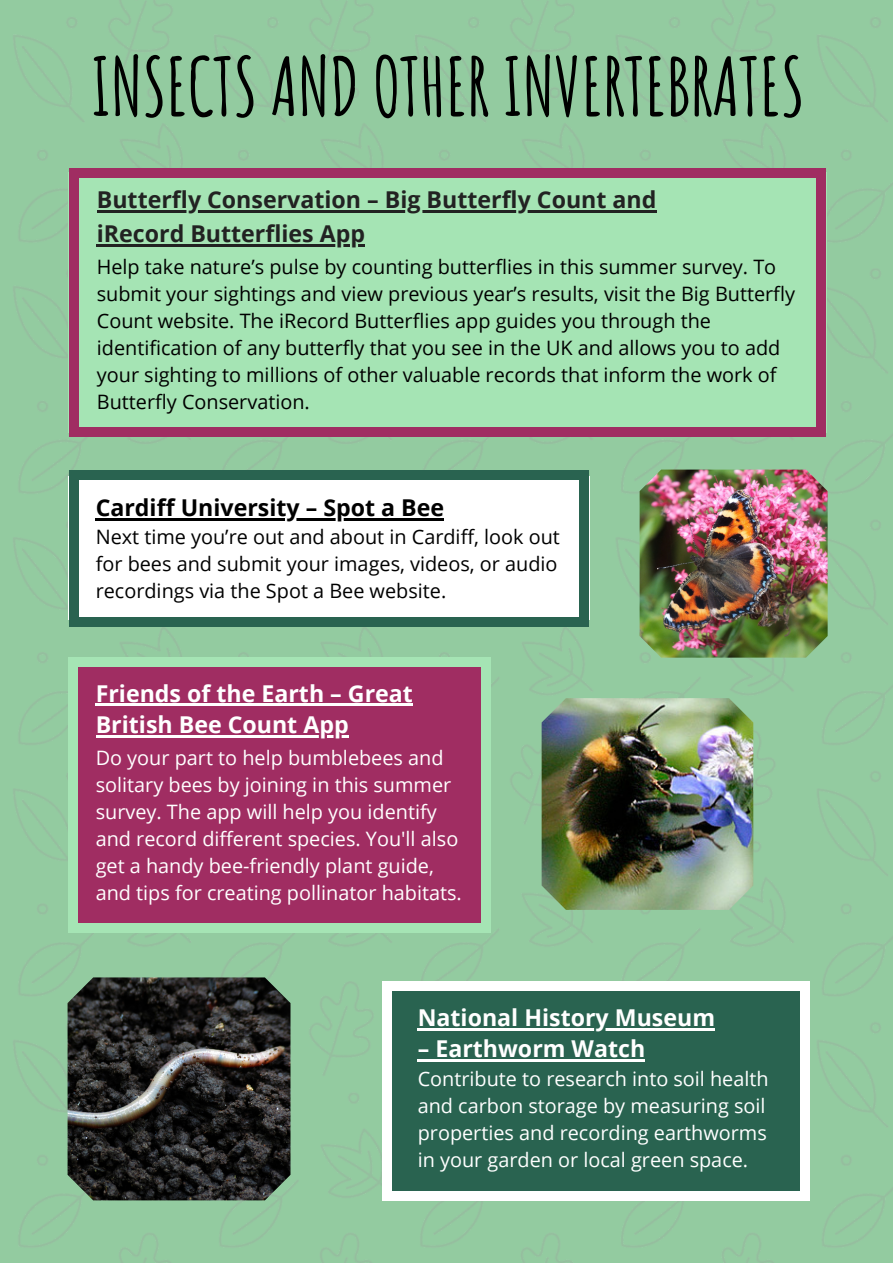
<style>
.page{position:relative;width:893px;height:1263px;background:#93cba0}
.page>*{position:absolute;margin:0;border:0;box-sizing:border-box;transform-origin:0 0}
.t1{font:700 79.5px "Amatic SC";letter-spacing:-.01em;color:#000}
.t2{font:700 23.25px/31.5px "Open Sans";color:#fff}
.t3{font:700 23.25px/33.8px "Open Sans";color:#222}
.t4{font:700 23.25px "Open Sans";color:#000}
.t5{font:19.8px/27px "Open Sans";color:#000}
.t6{font:19.8px/27px "Open Sans";color:#fff}
</style>
<div class="page">
<div style="left:69px;top:173px;width:757px;height:260px;background:#a5e4b4"></div>
<div style="left:816px;top:427px;width:10px;height:10px;background:#a02d62"></div>
<div style="left:69px;top:178px;width:10px;height:250px;background:#a02d62"></div>
<div style="left:69px;top:427px;width:10px;height:10px;background:#a02d62"></div>
<div style="left:816px;top:178px;width:10px;height:250px;background:#a02d62"></div>
<div style="left:79px;top:427px;width:738px;height:10px;background:#a02d62"></div>
<div style="left:816px;top:168px;width:10px;height:10px;background:#a02d62"></div>
<div style="left:69px;top:168px;width:10px;height:10px;background:#a02d62"></div>
<div style="left:79px;top:168px;width:738px;height:10px;background:#a02d62"></div>
<hr style="left:97px;top:211px;width:559px;height:2px;background:#222">
<hr style="left:97px;top:244px;width:268px;height:3px;background:#222">
<div style="left:69px;top:477px;width:521px;height:143px;background:#fff"></div>
<div style="left:579px;top:617px;width:10px;height:9px;background:#296350"></div>
<div style="left:69px;top:479px;width:10px;height:138px;background:#296350"></div>
<div style="left:69px;top:617px;width:10px;height:9px;background:#296350"></div>
<div style="left:579px;top:479px;width:10px;height:138px;background:#296350"></div>
<div style="left:79px;top:617px;width:501px;height:9px;background:#296350"></div>
<div style="left:579px;top:470px;width:10px;height:10px;background:#296350"></div>
<div style="left:69px;top:470px;width:10px;height:10px;background:#296350"></div>
<div style="left:79px;top:470px;width:501px;height:10px;background:#296350"></div>
<hr style="left:96px;top:518px;width:348px;height:2px;background:#000">
<div style="left:70px;top:661px;width:420px;height:268px;background:#a02d62"></div>
<div style="left:482px;top:923px;width:9px;height:10px;background:#a5e4b4"></div>
<div style="left:68px;top:666px;width:10px;height:258px;background:#a5e4b4"></div>
<div style="left:68px;top:923px;width:10px;height:10px;background:#a5e4b4"></div>
<div style="left:482px;top:666px;width:9px;height:258px;background:#a5e4b4"></div>
<div style="left:78px;top:923px;width:404px;height:10px;background:#a5e4b4"></div>
<div style="left:482px;top:657px;width:9px;height:10px;background:#a5e4b4"></div>
<div style="left:68px;top:657px;width:10px;height:10px;background:#a5e4b4"></div>
<div style="left:78px;top:657px;width:404px;height:10px;background:#a5e4b4"></div>
<hr style="left:96px;top:704px;width:317px;height:2px;background:#fff">
<hr style="left:96px;top:735px;width:253px;height:2px;background:#fff">
<img style="left:640px;top:470px;width:188px;height:188px">
<img style="left:542px;top:698px;width:211px;height:212px">
<div style="left:384px;top:987px;width:425px;height:208px;background:#296350"></div>
<div style="left:800px;top:1191px;width:10px;height:10px;background:#fff"></div>
<div style="left:382px;top:991px;width:10px;height:201px;background:#fff"></div>
<div style="left:382px;top:1191px;width:10px;height:10px;background:#fff"></div>
<div style="left:800px;top:991px;width:10px;height:201px;background:#fff"></div>
<div style="left:392px;top:1191px;width:409px;height:10px;background:#fff"></div>
<div style="left:800px;top:981px;width:10px;height:10px;background:#fff"></div>
<div style="left:382px;top:981px;width:10px;height:10px;background:#fff"></div>
<div style="left:392px;top:981px;width:409px;height:10px;background:#fff"></div>
<hr style="left:418px;top:1028px;width:297px;height:2px;background:#fff">
<hr style="left:418px;top:1060px;width:227px;height:2px;background:#fff">
<img style="left:68px;top:977px;width:222px;height:223px">
<h1 class="t1" style="left:91px;top:35px;width:716px">INSECTS AND OTHER INVERTEBRATES</h1>
<p class="t3" style="left:97px;top:182px;width:561px">Butterfly Conservation – Big Butterfly Count and iRecord Butterflies App</p>
<p class="t5" style="left:97px;top:252px;width:700px">Help take nature’s pulse by counting butterflies in this summer survey. To submit your sightings and view previous year’s results, visit the Big Butterfly Count website. The iRecord Butterflies app guides you through the identification of any butterfly that you see in the UK and allows you to add your sighting to millions of other valuable records that inform the work of Butterfly Conservation.</p>
<p class="t4" style="left:96px;top:491px;width:350px">Cardiff University – Spot a Bee</p>
<p class="t5" style="left:96px;top:523px;width:466px;text-align:justify">Next time you’re out and about in Cardiff, look out for bees and submit your images, videos, or audio recordings via the Spot a Bee website.</p>
<p class="t2" style="left:96px;top:677px;width:319px">Friends of the Earth – Great<br>British Bee Count App</p>
<p class="t6" style="left:96px;top:743px;width:368px">Do your part to help bumblebees and solitary bees by joining in this summer survey. The app will help you identify and record different species. You'll also get a handy bee-friendly plant guide, and tips for creating pollinator habitats.</p>
<p class="t2" style="left:418px;top:1001px;width:299px">National History Museum</p>
<p class="t2" style="left:418px;top:1032px;width:229px">– Earthworm Watch</p>
<p class="t6" style="left:418px;top:1064px;width:352px">Contribute to research into soil health and carbon storage by measuring soil properties and recording earthworms in your garden or local green space.</p>
</div>
